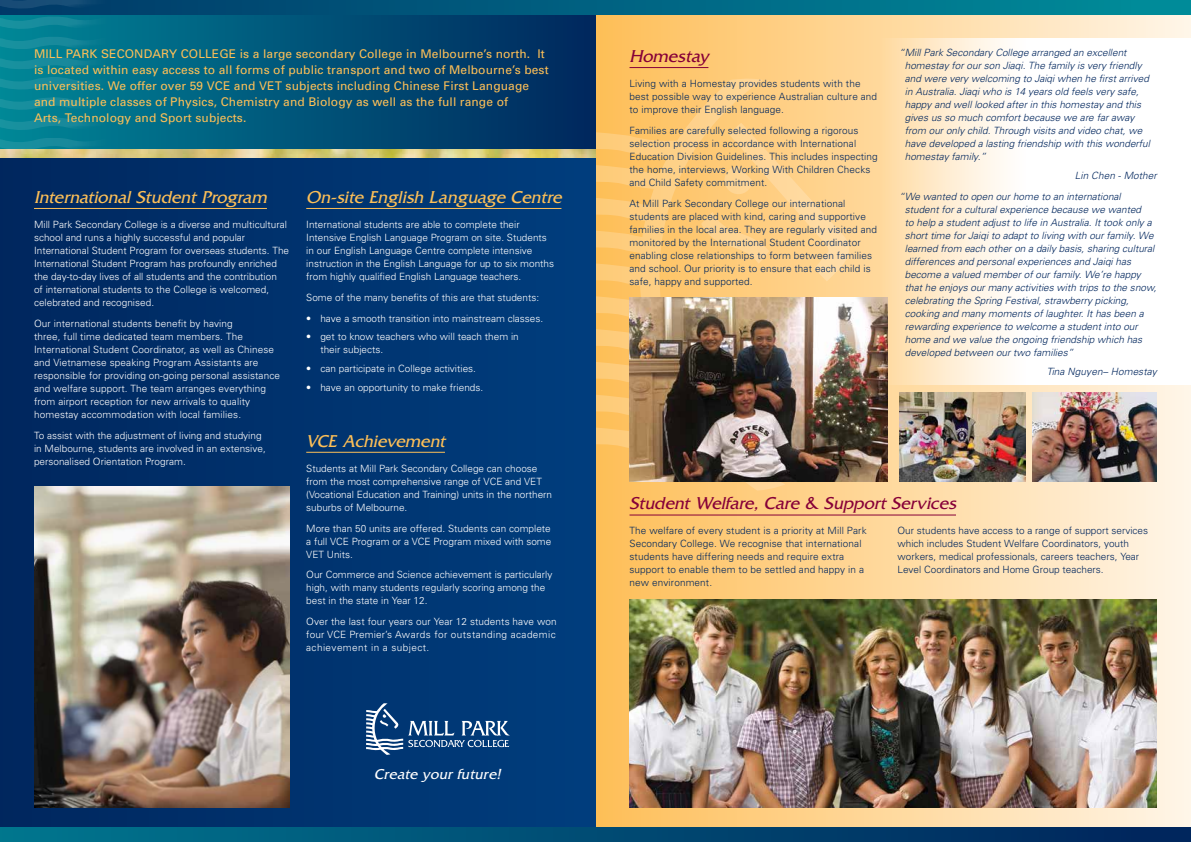
<style>
.page{position:relative;width:1191px;height:842px;background:#fff}
.page>*{position:absolute;margin:0;border:0;box-sizing:border-box;transform-origin:0 0}
.t1{font:italic 18px "Friz Quadrata";letter-spacing:.005em;color:#fdbf57}
.t2{font:italic 18px "Friz Quadrata";color:#860038}
.t3{font:italic 15px "Friz Quadrata";color:#fff}
.t4{font:12px/16px "Univers";letter-spacing:.01em;color:#fdbf57}
.t5{font:300 10px/13px "Univers";color:#fff}
.t6{font:300 10px/13px "Univers";letter-spacing:.01em;color:#00265d}
.t7{font:italic 300 10px/13px "Univers";color:#00265d}
</style>
<div class="page">
<div style="left:595px;top:0;width:596px;height:842px;background:linear-gradient(to right,#fbbc57,#fcf4e7)"></div>
<img style="left:629px;top:599px;width:528px;height:209px">
<svg style="left:879px;top:39px;width:312px;height:346px"></svg>
<svg style="left:595px;top:329px;width:34px;height:25px"></svg>
<svg style="left:595px;top:296px;width:36px;height:24px"></svg>
<svg style="left:595px;top:263px;width:36px;height:24px"></svg>
<svg style="left:595px;top:231px;width:36px;height:23px"></svg>
<svg style="left:595px;top:198px;width:36px;height:24px"></svg>
<svg style="left:595px;top:165px;width:36px;height:25px"></svg>
<svg style="left:595px;top:132px;width:36px;height:26px"></svg>
<svg style="left:785px;top:123px;width:73px;height:158px;background:#ffd491"></svg>
<svg style="left:631px;top:77px;width:154px;height:414px;background:#fecb7a"></svg>
<svg style="left:595px;top:360px;width:34px;height:96px;background:#f6c26b"></svg>
<div style="left:0;top:7px;width:595px;height:147px;background:linear-gradient(to right,#008798,#00265d)"></div>
<div style="left:0;top:157px;width:595px;height:674px;background:linear-gradient(to right,#00275e,#003e7e)"></div>
<svg style="left:117px;top:0;width:1074px;height:14px;background:#006683"></svg>
<svg style="left:0;top:36px;width:117px;height:14px;background:#0a8295"></svg>
<svg style="left:0;top:117px;width:117px;height:14px;background:#0a8295"></svg>
<svg style="left:0;top:0;width:117px;height:30px;background:#086281"></svg>
<svg style="left:0;top:76px;width:117px;height:35px;background:#088194"></svg>
<svg style="left:0;top:56px;width:117px;height:14px;background:#0a8295"></svg>
<svg style="left:0;top:137px;width:117px;height:12px"></svg>
<img style="left:0;top:149px;width:595px;height:9px">
<hr style="left:306px;top:208px;width:255px;height:1px;background:#fdbf57">
<svg style="left:0;top:828px;width:1191px;height:14px;background:#004c73"></svg>
<hr style="left:34px;top:208px;width:233px;height:1px;background:#fdbf57">
<img style="left:34px;top:487px;width:255px;height:321px">
<hr style="left:306px;top:452px;width:139px;height:1px;background:#fdbf57">
<svg style="left:366px;top:703px;width:144px;height:52px;background:#2c5a8d"></svg>
<hr style="left:629px;top:67px;width:79px;height:1px;background:#860038">
<hr style="left:629px;top:515px;width:327px;height:1px;background:#860038">
<img style="left:1033px;top:392px;width:124px;height:90px">
<img style="left:899px;top:392px;width:126px;height:90px">
<img style="left:629px;top:298px;width:258px;height:184px">
<p class="t4" style="left:34px;top:45px;width:516px">MILL PARK SECONDARY COLLEGE is a large secondary College in Melbourne’s north. It is located within easy access to all forms of public transport and two of Melbourne’s best universities. We offer over 59 VCE and VET subjects including Chinese First Language and multiple classes of Physics, Chemistry and Biology as well as the full range of<br>Arts, Technology and Sport subjects.</p>
<h1 class="t1" style="left:306px;top:187px;width:261px">On-site English Language Centre</h1>
<p class="t5" style="left:306px;top:217px;width:249px">International students are able to complete their Intensive English Language Program on site. Students in our English Language Centre complete intensive instruction in the English Language for up to six months from highly qualified English Language teachers.</p>
<p class="t5" style="left:306px;top:290px;width:234px">Some of the many benefits of this are that students:</p>
<p class="t5" style="left:306px;top:311px;width:238px">• have a smooth transition into mainstream classes.</p>
<p class="t5" style="left:320px;top:330px;width:200px;text-indent:-14px">• get to know teachers who will teach them in their subjects.</p>
<p class="t5" style="left:306px;top:362px;width:171px">• can participate in College activities.</p>
<p class="t5" style="left:306px;top:380px;width:178px">• have an opportunity to make friends.</p>
<h1 class="t1" style="left:34px;top:187px;width:239px">International Student Program</h1>
<p class="t5" style="left:34px;top:217px;width:257px">Mill Park Secondary College is a diverse and multicultural school and runs a highly successful and popular International Student Program for overseas students. The International Student Program has profoundly enriched the day-to-day lives of all students and the contribution<br>of international students to the College is welcomed, celebrated and recognised.</p>
<p class="t5" style="left:34px;top:316px;width:247px">Our international students benefit by having<br>three, full time dedicated team members. The International Student Coordinator, as well as Chinese and Vietnamese speaking Program Assistants are responsible for providing on-going personal assistance and welfare support. The team arranges everything from airport reception for new arrivals to quality homestay accommodation with local families.</p>
<p class="t5" style="left:34px;top:428px;width:233px">To assist with the adjustment of living and studying in Melbourne, students are involved in an extensive, personalised Orientation Program.</p>
<h1 class="t1" style="left:306px;top:431px;width:144px">VCE Achievement</h1>
<p class="t5" style="left:306px;top:461px;width:247px">Students at Mill Park Secondary College can choose from the most comprehensive range of VCE and VET (Vocational Education and Training) units in the northern suburbs of Melbourne.</p>
<p class="t5" style="left:306px;top:521px;width:247px;text-align:justify">More than 50 units are offered. Students can complete a full VCE Program or a VCE Program mixed with some VET Units.</p>
<p class="t5" style="left:306px;top:568px;width:248px">Our Commerce and Science achievement is particularly high, with many students regularly scoring among the best in the state in Year 12.</p>
<p class="t5" style="left:306px;top:615px;width:252px;text-align:justify">Over the last four years our Year 12 students have won four VCE Premier’s Awards for outstanding academic achievement in a subject.</p>
<h2 class="t3" style="left:374px;top:765px;width:132px">Create your future!</h2>
<h1 class="t2" style="left:629px;top:46px;width:80px">Homestay</h1>
<p class="t6" style="left:629px;top:77px;width:249px">Living with a Homestay provides students with the best possible way to experience Australian culture and to improve their English language.</p>
<p class="t6" style="left:629px;top:123px;width:250px">Families are carefully selected following a rigorous selection process in accordance with International Education Division Guidelines. This includes inspecting the home, interviews, Working With Children Checks and Child Safety commitment.</p>
<p class="t6" style="left:629px;top:196px;width:249px">At Mill Park Secondary College our international students are placed with kind, caring and supportive families in the local area. They are regularly visited and monitored by the International Student Coordinator enabling close relationships to form between families and school. Our priority is to ensure that each child is safe, happy and supported.</p>
<p class="t7" style="left:905px;top:46px;width:247px;text-indent:-6px">“Mill Park Secondary College arranged an excellent homestay for our son Jiaqi. The family is very friendly and were very welcoming to Jaiqi when he first arrived in Australia. Jiaqi who is 14 years old feels very safe, happy and well looked after in this homestay and this gives us so much comfort because we are far away from our only child. Through visits and video chat, we have developed a lasting friendship with this wonderful homestay family.”</p>
<p class="t7" style="left:899px;top:165px;width:259px;line-height:20.9px;text-indent:175px">Lin Chen - Mother “We wanted to open our home to an international</p>
<p class="t7" style="left:905px;top:203px;width:253px">student for a cultural experience because we wanted<br>to help a student adjust to life in Australia. It took only a short time for Jaiqi to adapt to living with our family. We learned from each other on a daily basis, sharing cultural differences and personal experiences and Jaiqi has become a valued member of our family. We’re happy that he enjoys our many activities with trips to the snow, celebrating the Spring Festival, strawberry picking, cooking and many moments of laughter. It has been a rewarding experience to welcome a student into our home and we value the ongoing friendship which has developed between our two families”</p>
<p class="t7" style="left:1046px;top:364px;width:112px">Tina Nguyen– Homestay</p>
<h1 class="t2" style="left:629px;top:493px;width:332px">Student Welfare, Care &amp; Support Services</h1>
<p class="t6" style="left:629px;top:524px;width:239px">The welfare of every student is a priority at Mill Park Secondary College. We recognise that international students have differing needs and require extra support to enable them to be settled and happy in a new environment.</p>
<p class="t6" style="left:897px;top:524px;width:252px">Our students have access to a range of support services which includes Student Welfare Coordinators, youth workers, medical professionals, careers teachers, Year Level Coordinators and Home Group teachers.</p>
</div>
